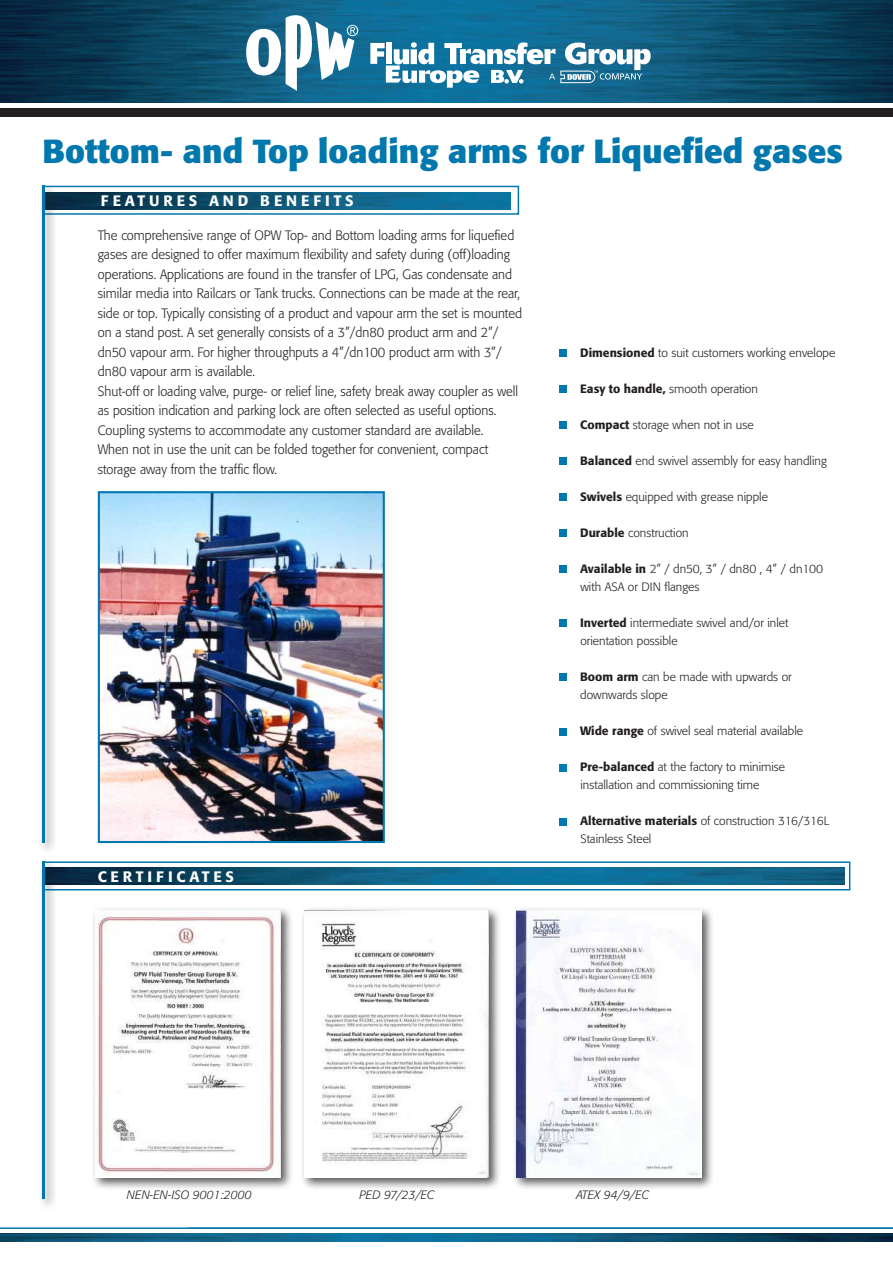
<style>
.page{position:relative;width:893px;height:1263px;background:#fff}
.page>*{position:absolute;margin:0;border:0;box-sizing:border-box;transform-origin:0 0}
.t1{font:700 33px "Formata";color:#0078ae}
.t2{font:500 15px "Formata";letter-spacing:.25em;color:#fff}
.t3{font:300 13.5px/19.5px "Formata";color:#231f20;scale:.95 1}
.t4{font:300 12px/18px "Formata";color:#231f20}
.t5{font:italic 300 12px "Formata";color:#231f20}
.s1{font-weight:500}
</style>
<div class="page">
<div style="left:42px;top:186px;width:477px;height:29px;background:linear-gradient(to right,#fff,#fcfdfe);border:2px solid #0078ae"></div>
<img style="left:57px;top:192px;width:453px;height:17px">
<svg style="left:57px;top:861px;width:793px;height:29px"></svg>
<img style="left:57px;top:868px;width:787px;height:17px">
<img style="left:0;top:0;width:893px;height:103px">
<svg style="left:246px;top:15px;width:112px;height:76px"></svg>
<svg style="left:370px;top:42px;width:281px;height:46px"></svg>
<div style="left:0;top:108px;width:893px;height:8px;background:#231f20"></div>
<img style="left:0;top:1233px;width:893px;height:9px">
<hr style="left:0;top:1227px;width:893px;height:2px;background:#0078ae">
<img style="left:101px;top:494px;width:281px;height:346px">
<div style="left:98px;top:491px;width:287px;height:352px;border:2px solid #0078ae"></div>
<div style="left:39px;top:182px;width:18px;height:673px;background:#231f20;opacity:.75"></div>
<hr style="left:43px;top:186px;width:2px;height:657px;background:#0078ae">
<div style="left:39px;top:858px;width:18px;height:353px;background:#231f20;opacity:.75"></div>
<hr style="left:43px;top:861px;width:2px;height:338px;background:#0078ae">
<div style="left:300px;top:906px;width:202px;height:284px;background:#231f20;opacity:.75"></div>
<img style="left:304px;top:910px;width:185px;height:267px">
<div style="left:513px;top:906px;width:201px;height:284px;background:#231f20;opacity:.75"></div>
<img style="left:517px;top:910px;width:185px;height:267px">
<div style="left:92px;top:906px;width:201px;height:284px;background:#231f20;opacity:.75"></div>
<img style="left:96px;top:910px;width:185px;height:267px">
<div style="left:559px;top:350px;width:8px;height:7px;background:#0078ae"></div>
<div style="left:559px;top:386px;width:8px;height:7px;background:#0078ae"></div>
<div style="left:559px;top:422px;width:8px;height:7px;background:#0078ae"></div>
<div style="left:559px;top:458px;width:8px;height:7px;background:#0078ae"></div>
<div style="left:559px;top:494px;width:8px;height:7px;background:#0078ae"></div>
<div style="left:559px;top:530px;width:8px;height:7px;background:#0078ae"></div>
<div style="left:559px;top:566px;width:8px;height:7px;background:#0078ae"></div>
<div style="left:559px;top:620px;width:8px;height:7px;background:#0078ae"></div>
<div style="left:559px;top:674px;width:8px;height:7px;background:#0078ae"></div>
<div style="left:559px;top:728px;width:8px;height:7px;background:#0078ae"></div>
<div style="left:559px;top:764px;width:8px;height:7px;background:#0078ae"></div>
<div style="left:559px;top:818px;width:8px;height:7px;background:#0078ae"></div>
<h1 class="t1" style="left:43px;top:131px;width:802px">Bottom- and Top loading arms for Liquefied gases</h1>
<p class="t2" style="left:101px;top:191px;width:254px">Features and Benef its</p>
<p class="t3" style="left:98px;top:226px;width:448px">The comprehensive range of OPW Top- and Bottom loading arms for liquefied gases are designed to offer maximum flexibility and safety during (off)loading operations. Applications are found in the transfer of LPG, Gas condensate and similar media into Railcars or Tank trucks. Connections can be made at the rear, side or top. Typically consisting of a product and vapour arm the set is mounted on a stand post. A set generally consists of a 3”/dn80 product arm and 2”/ dn50 vapour arm. For higher throughputs a 4”/dn100 product arm with 3”/ dn80 vapour arm is available.<br>Shut-off or loading valve, purge- or relief line, safety break away coupler as well as position indication and parking lock are often selected as useful options.<br>Coupling systems to accommodate any customer standard are available.<br>When not in use the unit can be folded together for convenient, compact storage away from the traffic flow.</p>
<p class="t2" style="left:98px;top:867px;width:137px">certif icates</p>
<p class="t4" style="left:580px;top:344px;width:257px"><span class="s1">Dimensioned</span> to suit customers working envelope</p>
<p class="t4" style="left:580px;top:380px;width:179px"><span class="s1">Easy to handle,</span> smooth operation</p>
<p class="t4" style="left:580px;top:416px;width:175px"><span class="s1">Compact</span> storage when not in use</p>
<p class="t4" style="left:580px;top:452px;width:248px"><span class="s1">Balanced</span> end swivel assembly for easy handling</p>
<p class="t4" style="left:580px;top:488px;width:189px"><span class="s1">Swivels</span> equipped with grease nipple</p>
<p class="t4" style="left:580px;top:524px;width:110px"><span class="s1">Durable</span> construction</p>
<p class="t4" style="left:580px;top:560px;width:244px"><span class="s1">Available in</span> 2” / dn50, 3” / dn80 , 4” / dn100 with ASA or DIN flanges</p>
<p class="t4" style="left:580px;top:614px;width:210px"><span class="s1">Inverted</span> intermediate swivel and/or inlet orientation possible</p>
<p class="t4" style="left:580px;top:668px;width:213px"><span class="s1">Boom arm</span> can be made with upwards or downwards slope</p>
<p class="t4" style="left:580px;top:722px;width:225px"><span class="s1">Wide range</span> of swivel seal material available</p>
<p class="t4" style="left:580px;top:758px;width:207px"><span class="s1">Pre-balanced</span> at the factory to minimise installation and commissioning time</p>
<p class="t4" style="left:580px;top:812px;width:251px"><span class="s1">Alternative materials</span> of construction 316/316L<br>Stainless Steel</p>
<p class="t5" style="left:127px;top:1188px;width:127px">NEN-EN-ISO 9001:2000</p>
<p class="t5" style="left:359px;top:1188px;width:77px">PED 97/23/EC</p>
<p class="t5" style="left:576px;top:1188px;width:74px">ATEX 94/9/EC</p>
</div>
